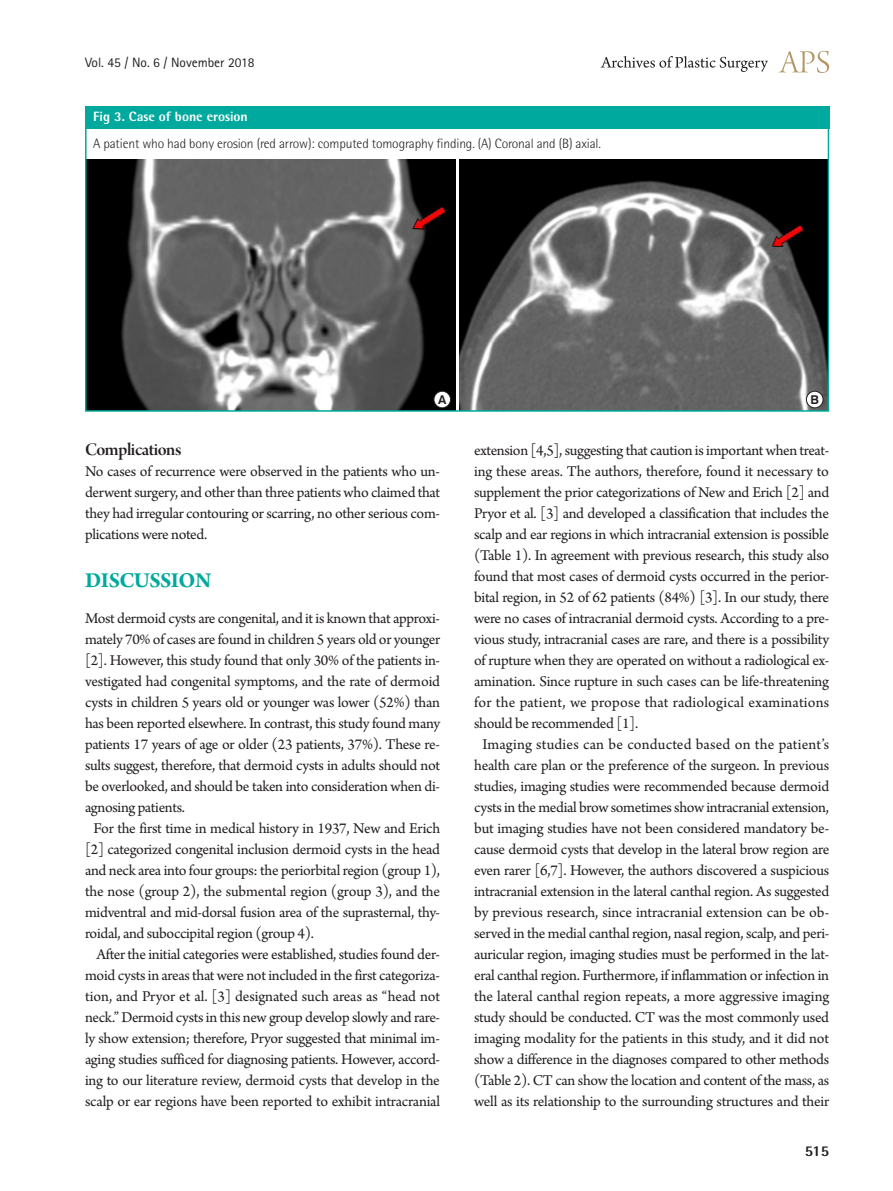
<style>
.page{position:relative;width:893px;height:1191px;background:#fff}
.page>*{position:absolute;margin:0;border:0;box-sizing:border-box;transform-origin:0 0}
.대제목{font:700 22.5px "Arno Pro";letter-spacing:-.02em;color:#00a99d}
.중제목{font:18.75px "Arno Pro Smbd Display";letter-spacing:-.025em;color:#231f20}
.본문{font:15.75px/21px "Arno Pro";letter-spacing:-.02em;color:#231f20;text-align:justify}
.본문_0{font:15.75px/21px "Arno Pro";letter-spacing:-.02em;color:#231f20;text-align:justify}
.t1{font:800 15px "Rotis Semi Sans Std";color:#231f20}
.그림설명{font:300 13.5px "Rotis Semi Sans Std";letter-spacing:-.01em;color:#231f20}
.t2{font:13.5px "Rotis Sans Serif Std";color:#231f20}
.표그림제목{font:800 13.5px "Rotis Semi Sans Std";color:#fff}
.t3{font:700 12.15px "Swiss 721 BT";color:#231f20}
</style>
<div class="page">
<svg style="left:779px;top:51px;width:50px;height:22px"></svg>
<svg style="left:601px;top:56px;width:167px;height:16px"></svg>
<div style="left:85px;top:106px;width:744px;height:23px;background:#00a99d"></div>
<img style="left:88px;top:160px;width:367px;height:249px">
<img style="left:459px;top:160px;width:367px;height:249px">
<div style="left:434px;top:391px;width:17px;height:17px;background:#fff;border-radius:50%"></div>
<div style="left:434px;top:391px;width:17px;height:17px;border:1px solid #231f20;border-radius:50%"></div>
<div style="left:806px;top:391px;width:17px;height:17px;background:#fff;border-radius:50%"></div>
<div style="left:806px;top:391px;width:17px;height:17px;border:1px solid #231f20;border-radius:50%"></div>
<div style="left:85px;top:106px;width:744px;height:306px;border:2px solid #00a99d"></div>
<p class="t2" style="left:85px;top:54px;width:171px">Vol. 45 / No. 6 / November 2018</p>
<p class="표그림제목" style="left:93px;top:108px;width:156px">Fig 3. Case of bone erosion</p>
<p class="그림설명" style="left:93px;top:136px;width:509px">A patient who had bony erosion (red arrow): computed tomography finding. (A) Coronal and (B) axial.</p>
<p class="t3" style="left:438px;top:392px;width:10px">A</p>
<p class="t3" style="left:810px;top:392px;width:10px">B</p>
<p class="중제목" style="left:85px;top:439px;width:98px">Complications</p>
<p class="본문_0" style="left:85px;top:462px;width:357px">No cases of recurrence were observed in the patients who un&shy;derwent surgery, and other than three patients who claimed that they had irregular contouring or scarring, no other serious com&shy;plications were noted.</p>
<p class="대제목" style="left:85px;top:567px;width:128px">DISCUSSION</p>
<p class="본문_0" style="left:85px;top:609px;width:357px">Most dermoid cysts are congenital, and it is known that approxi&shy;mately 70% of cases are found in children 5 years old or younger [2]. However, this study found that only 30% of the patients in&shy;vestigated had congenital symptoms, and the rate of dermoid cysts in children 5 years old or younger was lower (52%) than has been reported elsewhere. In contrast, this study found many patients 17 years of age or older (23 patients, 37%). These re&shy;sults suggest, therefore, that dermoid cysts in adults should not be overlooked, and should be taken into consideration when di&shy;agnosing patients.</p>
<p class="본문" style="left:85px;top:819px;width:357px;text-indent:9px">For the first time in medical history in 1937, New and Erich [2] categorized congenital inclusion dermoid cysts in the head and neck area into four groups: the periorbital region (group 1), the nose (group 2), the submental region (group 3), and the midventral and mid-dorsal fusion area of the suprasternal, thy&shy;roidal, and suboccipital region (group 4).</p>
<p class="본문" style="left:85px;top:945px;width:357px;text-indent:11px">After the initial categories were established, studies found der&shy;moid cysts in areas that were not included in the first categoriza&shy;tion, and Pryor et al. [3] designated such areas as “head not neck.” Dermoid cysts in this new group develop slowly and rare&shy;ly show extension; therefore, Pryor suggested that minimal im&shy;aging studies sufficed for diagnosing patients. However, accord&shy;ing to our literature review, dermoid cysts that develop in the scalp or ear regions have been reported to exhibit intracranial</p>
<p class="본문" style="left:474px;top:441px;width:357px">extension [4,5], suggesting that caution is important when treat&shy;ing these areas. The authors, therefore, found it necessary to supplement the prior categorizations of New and Erich [2] and Pryor et al. [3] and developed a classification that includes the scalp and ear regions in which intracranial extension is possible (Table 1). In agreement with previous research, this study also found that most cases of dermoid cysts occurred in the perior&shy;bital region, in 52 of 62 patients (84%) [3]. In our study, there were no cases of intracranial dermoid cysts. According to a pre&shy;vious study, intracranial cases are rare, and there is a possibility of rupture when they are operated on without a radiological ex&shy;amination. Since rupture in such cases can be life-threatening for the patient, we propose that radiological examinations should be recommended [1].</p>
<p class="본문" style="left:474px;top:735px;width:357px;text-align:center">Imaging studies can be conducted based on the patient’s health care plan or the preference of the surgeon. In previous studies, imaging studies were recommended because dermoid cysts in the medial brow sometimes show intracranial extension, but imaging studies have not been considered mandatory be&shy;cause dermoid cysts that develop in the lateral brow region are even rarer [6,7]. However, the authors discovered a suspicious intracranial extension in the lateral canthal region. As suggested by previous research, since intracranial extension can be ob&shy;served in the medial canthal region, nasal region, scalp, and peri&shy;auricular region, imaging studies must be performed in the lat&shy;eral canthal region. Furthermore, if inflammation or infection in the lateral canthal region repeats, a more aggressive imaging study should be conducted. CT was the most commonly used imaging modality for the patients in this study, and it did not show a difference in the diagnoses compared to other methods (Table 2). CT can show the location and content of the mass, as well as its relationship to the surrounding structures and their</p>
<p class="t1" style="left:805px;top:1141px;width:26px">515</p>
</div>
